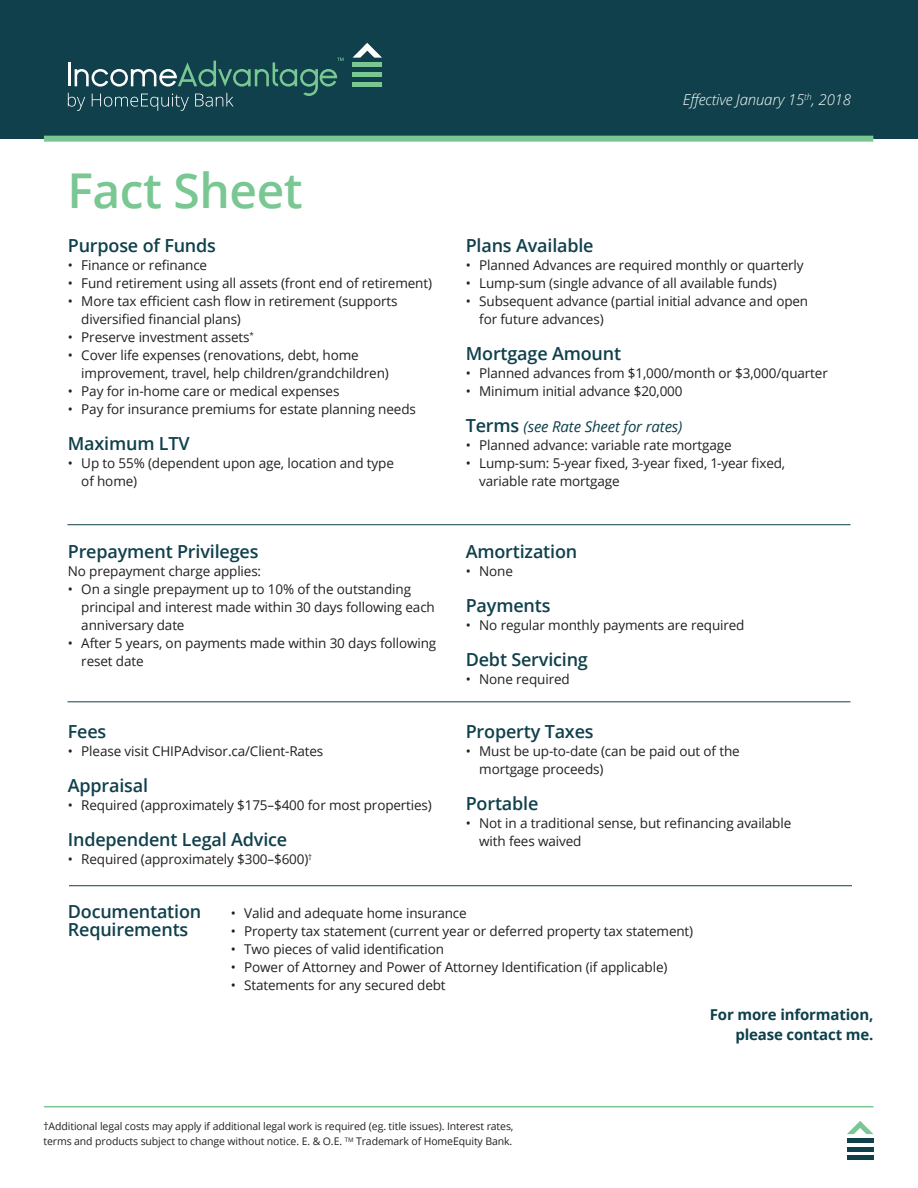
<style>
.page{position:relative;width:918px;height:1188px;background:#fff}
.page>*{position:absolute;margin:0;border:0;box-sizing:border-box;transform-origin:0 0}
.t1{font:600 48px "Open Sans";letter-spacing:-.01em;color:#79c792}
.t2{font:600 18px/18px "Open Sans";letter-spacing:-.01em;color:#0f404b}
.t3{font:700 15px/19.5px "Open Sans";letter-spacing:-.01em;color:#0e404b;text-align:right}
.t4{font:italic 15px "Open Sans";letter-spacing:-.01em;color:#0f404b}
.t5{font:italic 300 15px "Open Sans";letter-spacing:-.01em;color:#fff}
.t6{font:13.5px/18px "Open Sans";letter-spacing:-.01em;color:#231f20}
.t7{font:10.5px/15px "Open Sans";letter-spacing:-.01em;color:#231f20}
.s1{font-weight:600;font-style:normal;font-size:18px}
</style>
<div class="page">
<hr style="left:68px;top:524px;width:782px;height:1px;background:#0f404b">
<hr style="left:68px;top:702px;width:782px;height:1px;background:#0f404b">
<hr style="left:69px;top:885px;width:783px;height:1px;background:#0f404b">
<hr style="left:44px;top:1106px;width:829px;height:1px;background:#79c792">
<div style="left:847px;top:1138px;width:26px;height:5px;background:#0f404b"></div>
<hr style="left:847px;top:1147px;width:26px;height:4px;background:#0f404b">
<hr style="left:847px;top:1156px;width:26px;height:4px;background:#0f404b">
<svg style="left:847px;top:1121px;width:26px;height:13px"></svg>
<div style="left:0;top:0;width:918px;height:139px;background:#0f404b"></div>
<div style="left:44px;top:136px;width:829px;height:6px;background:#79c792"></div>
<div style="left:353px;top:62px;width:29px;height:5px;background:#79c792"></div>
<div style="left:353px;top:72px;width:29px;height:5px;background:#79c792"></div>
<hr style="left:353px;top:82px;width:29px;height:4px;background:#79c792">
<svg style="left:353px;top:43px;width:29px;height:15px"></svg>
<svg style="left:68px;top:58px;width:276px;height:53px"></svg>
<p class="t1" style="left:68px;top:157px;width:237px">Fact Sheet</p>
<p class="t2" style="left:68px;top:236px;width:150px">Purpose of Funds</p>
<p class="t6" style="left:68px;top:256px;width:141px">• Finance or refinance</p>
<p class="t6" style="left:68px;top:274px;width:366px">• Fund retirement using all assets (front end of retirement)</p>
<p class="t6" style="left:81px;top:292px;width:318px;text-indent:-14px">• More tax efficient cash flow in retirement (supports diversified financial plans)</p>
<p class="t6" style="left:68px;top:328px;width:188px">• Preserve investment assets<sup>*</sup></p>
<p class="t6" style="left:81px;top:346px;width:309px;text-indent:-14px">• Cover life expenses (renovations, debt, home improvement, travel, help children/grandchildren)</p>
<p class="t6" style="left:68px;top:382px;width:273px">• Pay for in-home care or medical expenses</p>
<p class="t6" style="left:68px;top:400px;width:350px">• Pay for insurance premiums for estate planning needs</p>
<p class="t2" style="left:68px;top:434px;width:123px">Maximum LTV</p>
<p class="t6" style="left:81px;top:454px;width:314px;text-indent:-14px">• Up to 55% (dependent upon age, location and type of home)</p>
<p class="t2" style="left:68px;top:542px;width:192px">Prepayment Privileges</p>
<p class="t6" style="left:68px;top:562px;width:195px">No prepayment charge applies:</p>
<p class="t6" style="left:81px;top:580px;width:355px;text-indent:-14px">• On a single prepayment up to 10% of the outstanding principal and interest made within 30 days following each anniversary date</p>
<p class="t6" style="left:81px;top:634px;width:357px;text-indent:-14px">• After 5 years, on payments made within 30 days following reset date</p>
<p class="t2" style="left:68px;top:722px;width:40px">Fees</p>
<p class="t6" style="left:68px;top:742px;width:257px">• Please visit CHIPAdvisor.ca/Client-Rates</p>
<p class="t2" style="left:68px;top:776px;width:82px">Appraisal</p>
<p class="t6" style="left:68px;top:796px;width:366px">• Required (approximately $175–$400 for most properties)</p>
<p class="t2" style="left:68px;top:830px;width:221px">Independent Legal Advice</p>
<p class="t6" style="left:68px;top:850px;width:246px">• Required (approximately $300–$600)<sup>†</sup></p>
<p class="t5" style="left:683px;top:89px;width:170px">Effective January 15<sup>th</sup>, 2018</p>
<p class="t2" style="left:466px;top:236px;width:129px">Plans Available</p>
<p class="t6" style="left:466px;top:256px;width:339px">• Planned Advances are required monthly or quarterly</p>
<p class="t6" style="left:466px;top:274px;width:313px">• Lump-sum (single advance of all available funds)</p>
<p class="t6" style="left:479px;top:292px;width:331px;text-indent:-14px">• Subsequent advance (partial initial advance and open for future advances)</p>
<p class="t2" style="left:466px;top:344px;width:157px">Mortgage Amount</p>
<p class="t6" style="left:466px;top:364px;width:364px">• Planned advances from $1,000/month or $3,000/quarter</p>
<p class="t6" style="left:466px;top:382px;width:218px">• Minimum initial advance $20,000</p>
<p class="t4" style="left:466px;top:416px;width:218px"><span class="s1">Terms</span> (see Rate Sheet for rates)</p>
<p class="t6" style="left:466px;top:436px;width:267px">• Planned advance: variable rate mortgage</p>
<p class="t6" style="left:479px;top:454px;width:308px;text-indent:-14px">• Lump-sum: 5-year fixed, 3-year fixed, 1-year fixed, variable rate mortgage</p>
<p class="t2" style="left:466px;top:542px;width:113px">Amortization</p>
<p class="t6" style="left:466px;top:562px;width:49px">• None</p>
<p class="t2" style="left:466px;top:596px;width:86px">Payments</p>
<p class="t6" style="left:466px;top:616px;width:280px">• No regular monthly payments are required</p>
<p class="t2" style="left:466px;top:650px;width:124px">Debt Servicing</p>
<p class="t6" style="left:466px;top:670px;width:106px">• None required</p>
<p class="t2" style="left:466px;top:722px;width:129px">Property Taxes</p>
<p class="t6" style="left:479px;top:742px;width:262px;text-indent:-14px">• Must be up-to-date (can be paid out of the mortgage proceeds)</p>
<p class="t2" style="left:466px;top:794px;width:74px">Portable</p>
<p class="t6" style="left:479px;top:814px;width:314px;text-indent:-14px">• Not in a traditional sense, but refinancing available with fees waived</p>
<p class="t2" style="left:68px;top:902px;width:135px">Documentation<br>Requirements</p>
<p class="t6" style="left:231px;top:904px;width:238px">• Valid and adequate home insurance</p>
<p class="t6" style="left:231px;top:922px;width:464px">• Property tax statement (current year or deferred property tax statement)</p>
<p class="t6" style="left:231px;top:940px;width:215px">• Two pieces of valid identification</p>
<p class="t6" style="left:231px;top:958px;width:438px">• Power of Attorney and Power of Attorney Identification (if applicable)</p>
<p class="t6" style="left:231px;top:976px;width:216px">• Statements for any secured debt</p>
<p class="t3" style="left:710px;top:1005px;width:165px">For more information, please contact me.</p>
<p class="t7" style="left:44px;top:1119px;width:472px">†Additional legal costs may apply if additional legal work is required (eg. title issues). Interest rates, terms and products subject to change without notice. E. &amp; O.E. <sup>TM</sup> Trademark of HomeEquity Bank.</p>
</div>
